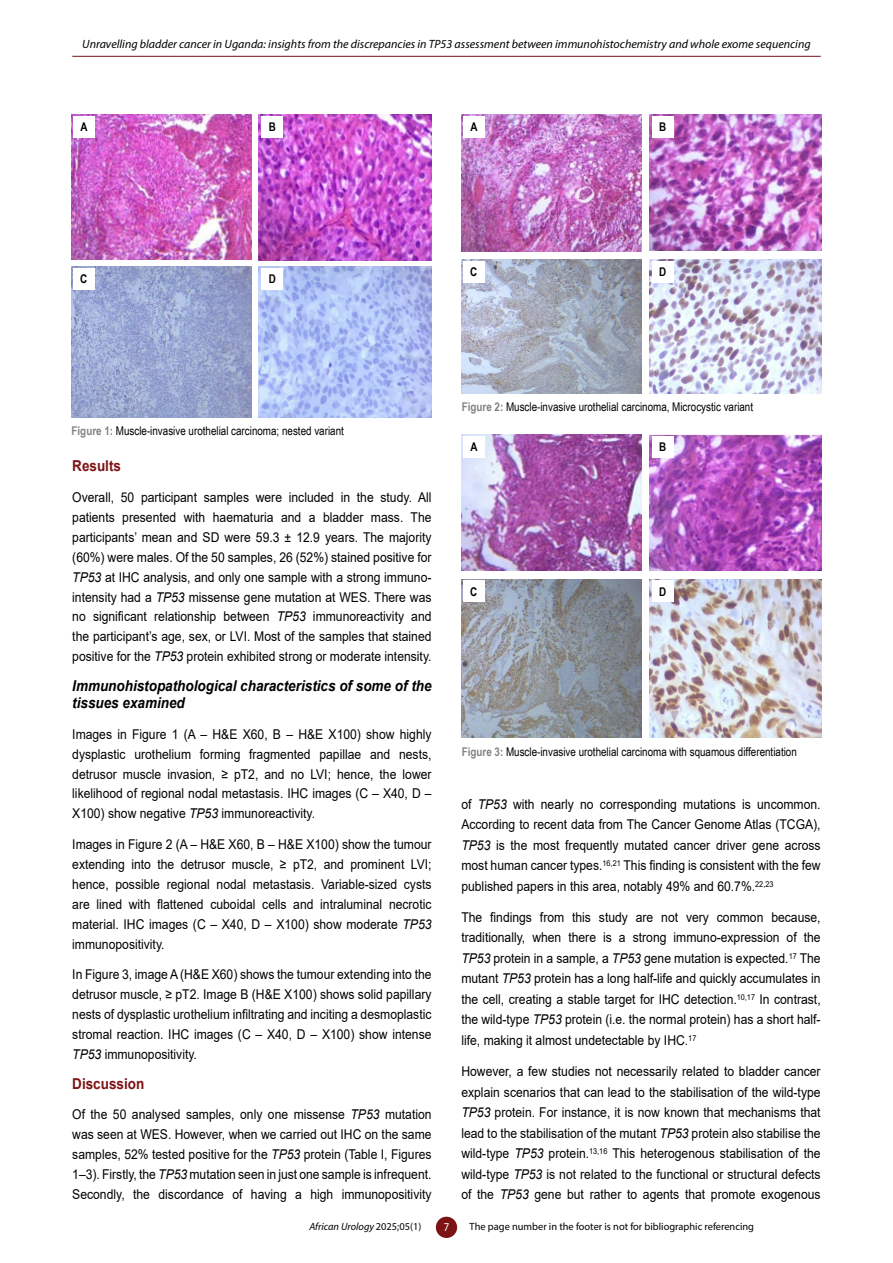
<style>
.page{position:relative;width:893px;height:1263px;background:#fff}
.page>*{position:absolute;margin:0;border:0;box-sizing:border-box;transform-origin:0 0}
.t1{font:italic 700 15px/17px "Arial";color:#000;scale:.9 1}
.t2{font:700 15px "Arial";color:#7c1315;scale:.9 1}
.t3{font:13.5px/20px "Arial";color:#000;text-align:justify;scale:.9 1}
.t4{font:12px "Arial Narrow";color:#000}
.t5{font:italic 12px "Myriad Pro";color:#000}
.t6{font:700 12px "Arial Narrow";color:#000}
.t7{font:12px "Myriad Pro";color:#fff;scale:.9 1}
.t8{font:10.5px "Myriad Pro";color:#000}
.t9{font:italic 10.5px "Myriad Pro";color:#000}
.s1{font-weight:700;color:#808285}
.s2{font-style:italic}
.s3{font-style:normal}
</style>
<div class="page">
<div style="left:436px;top:1217px;width:21px;height:21px;background:#7c1315;border-radius:50%"></div>
<hr style="left:72px;top:56px;width:749px;height:1px;background:#7c1315">
<img style="left:72px;top:115px;width:179px;height:144px">
<img style="left:259px;top:115px;width:173px;height:145px">
<img style="left:72px;top:267px;width:179px;height:150px">
<img style="left:259px;top:267px;width:173px;height:150px">
<div style="left:73px;top:116px;width:21px;height:22px;background:#fff"></div>
<div style="left:73px;top:268px;width:21px;height:22px;background:#fff"></div>
<div style="left:262px;top:116px;width:21px;height:22px;background:#fff"></div>
<div style="left:262px;top:268px;width:21px;height:22px;background:#fff"></div>
<img style="left:462px;top:115px;width:179px;height:136px">
<img style="left:649px;top:115px;width:173px;height:136px">
<img style="left:462px;top:259px;width:179px;height:135px">
<img style="left:649px;top:259px;width:173px;height:134px">
<div style="left:463px;top:116px;width:21px;height:22px;background:#fff"></div>
<div style="left:463px;top:261px;width:21px;height:21px;background:#fff"></div>
<div style="left:652px;top:116px;width:21px;height:22px;background:#fff"></div>
<div style="left:652px;top:261px;width:21px;height:21px;background:#fff"></div>
<img style="left:462px;top:435px;width:179px;height:136px">
<img style="left:649px;top:435px;width:173px;height:136px">
<img style="left:462px;top:579px;width:179px;height:159px">
<img style="left:649px;top:579px;width:173px;height:159px">
<div style="left:463px;top:436px;width:21px;height:21px;background:#fff"></div>
<div style="left:463px;top:581px;width:21px;height:21px;background:#fff"></div>
<div style="left:652px;top:436px;width:21px;height:21px;background:#fff"></div>
<div style="left:652px;top:581px;width:21px;height:21px;background:#fff"></div>
<p class="t5" style="left:82px;top:37px;width:730px">Unravelling bladder cancer in Uganda: insights from the discrepancies in TP53 assessment between immunohistochemistry and whole exome sequencing</p>
<p class="t6" style="left:80px;top:118px;width:9px">A</p>
<p class="t6" style="left:269px;top:118px;width:9px">B</p>
<p class="t6" style="left:470px;top:118px;width:9px">A</p>
<p class="t6" style="left:659px;top:118px;width:9px">B</p>
<p class="t6" style="left:80px;top:270px;width:9px">C</p>
<p class="t6" style="left:269px;top:270px;width:9px">D</p>
<p class="t6" style="left:470px;top:263px;width:9px">C</p>
<p class="t6" style="left:659px;top:263px;width:9px">D</p>
<p class="t4" style="left:72px;top:422px;width:274px"><span class="s1">Figure 1:</span> Muscle-invasive urothelial carcinoma; nested variant</p>
<p class="t2" style="left:72px;top:455px;width:56px">Results</p>
<p class="t3" style="left:72px;top:487px;width:401px">Overall, 50 participant samples were included in the study. All patients presented with haematuria and a bladder mass. The participants’ mean and SD were 59.3 ± 12.9 years. The majority (60%) were males. Of the 50 samples, 26 (52%) stained positive for <span class="s2">TP53</span> at IHC analysis, and only one sample with a strong immuno&shy;intensity had a <span class="s2">TP53</span> missense gene mutation at WES. There was no significant relationship between <span class="s2">TP53</span> immunoreactivity and the participant’s age, sex, or LVI. Most of the samples that stained positive for the <span class="s2">TP53</span> protein exhibited strong or moderate intensity.</p>
<p class="t1" style="left:72px;top:678px;width:401px">Immunohistopathological characteristics of some of the tissues examined</p>
<p class="t3" style="left:72px;top:724px;width:401px">Images in Figure 1 (A – H&amp;E X60, B – H&amp;E X100) show highly dysplastic urothelium forming fragmented papillae and nests, detrusor muscle invasion, ≥ pT2, and no LVI; hence, the lower likelihood of regional nodal metastasis. IHC images (C – X40, D – X100) show negative <span class="s2">TP53</span> immunoreactivity.</p>
<p class="t3" style="left:72px;top:834px;width:401px">Images in Figure 2 (A – H&amp;E X60, B – H&amp;E X100) show the tumour extending into the detrusor muscle, ≥ pT2, and prominent LVI; hence, possible regional nodal metastasis. Variable-sized cysts are lined with flattened cuboidal cells and intraluminal necrotic material. IHC images (C – X40, D – X100) show moderate <span class="s2">TP53 </span>immunopositivity.</p>
<p class="t3" style="left:72px;top:964px;width:401px">In Figure 3, image A (H&amp;E X60) shows the tumour extending into the detrusor muscle, ≥ pT2. Image B (H&amp;E X100) shows solid papillary nests of dysplastic urothelium infiltrating and inciting a desmoplastic stromal reaction. IHC images (C – X40, D – X100) show intense <span class="s2">TP53</span> immunopositivity.</p>
<p class="t2" style="left:72px;top:1073px;width:82px">Discussion</p>
<p class="t3" style="left:72px;top:1104px;width:401px">Of the 50 analysed samples, only one missense <span class="s2">TP53</span> mutation was seen at WES. However, when we carried out IHC on the same samples, 52% tested positive for the <span class="s2">TP53</span> protein (Table I, Figures 1–3). Firstly, the <span class="s2">TP53</span> mutation seen in just one sample is infrequent.<br>Secondly, the discordance of having a high immunopositivity</p>
<p class="t4" style="left:462px;top:398px;width:293px"><span class="s1">Figure 2:</span> Muscle-invasive urothelial carcinoma, Microcystic variant</p>
<p class="t6" style="left:470px;top:438px;width:9px">A</p>
<p class="t6" style="left:659px;top:438px;width:9px">B</p>
<p class="t6" style="left:470px;top:582px;width:9px">C</p>
<p class="t6" style="left:659px;top:582px;width:9px">D</p>
<p class="t4" style="left:462px;top:743px;width:337px"><span class="s1">Figure 3:</span> Muscle-invasive urothelial carcinoma with squamous differentiation</p>
<p class="t3" style="left:461px;top:793px;width:401px;line-height:20.5px">of <span class="s2">TP53</span> with nearly no corresponding mutations is uncommon.<br>According to recent data from The Cancer Genome Atlas (TCGA), <span class="s2">TP53</span> is the most frequently mutated cancer driver gene across most human cancer types.<sup>16,21</sup> This finding is consistent with the few published papers in this area, notably 49% and 60.7%.<sup>22,23</sup></p>
<p class="t3" style="left:461px;top:907px;width:401px;line-height:20.5px">The findings from this study are not very common because, traditionally, when there is a strong immuno-expression of the <span class="s2">TP53</span> protein in a sample, a <span class="s2">TP53</span> gene mutation is expected.<sup>17</sup> The mutant <span class="s2">TP53</span> protein has a long half-life and quickly accumulates in the cell, creating a stable target for IHC detection.<sup>10,17</sup> In contrast, the wild-type <span class="s2">TP53</span> protein (i.e. the normal protein) has a short half&shy;life, making it almost undetectable by IHC.<sup>17</sup></p>
<p class="t3" style="left:461px;top:1061px;width:401px;line-height:20.5px">However, a few studies not necessarily related to bladder cancer explain scenarios that can lead to the stabilisation of the wild-type <span class="s2">TP53</span> protein. For instance, it is now known that mechanisms that lead to the stabilisation of the mutant <span class="s2">TP53</span> protein also stabilise the wild-type <span class="s2">TP53</span> protein.<sup>13,16</sup> This heterogenous stabilisation of the wild-type <span class="s2">TP53</span> is not related to the functional or structural defects of the <span class="s2">TP53</span> gene but rather to agents that promote exogenous</p>
<p class="t9" style="left:309px;top:1220px;width:113px">African Urology <span class="s3">2025;05(1)</span></p>
<p class="t8" style="left:470px;top:1220px;width:286px">The page number in the footer is not for bibliographic referencing</p>
<p class="t7" style="left:444px;top:1220px;width:8px">7</p>
</div>
